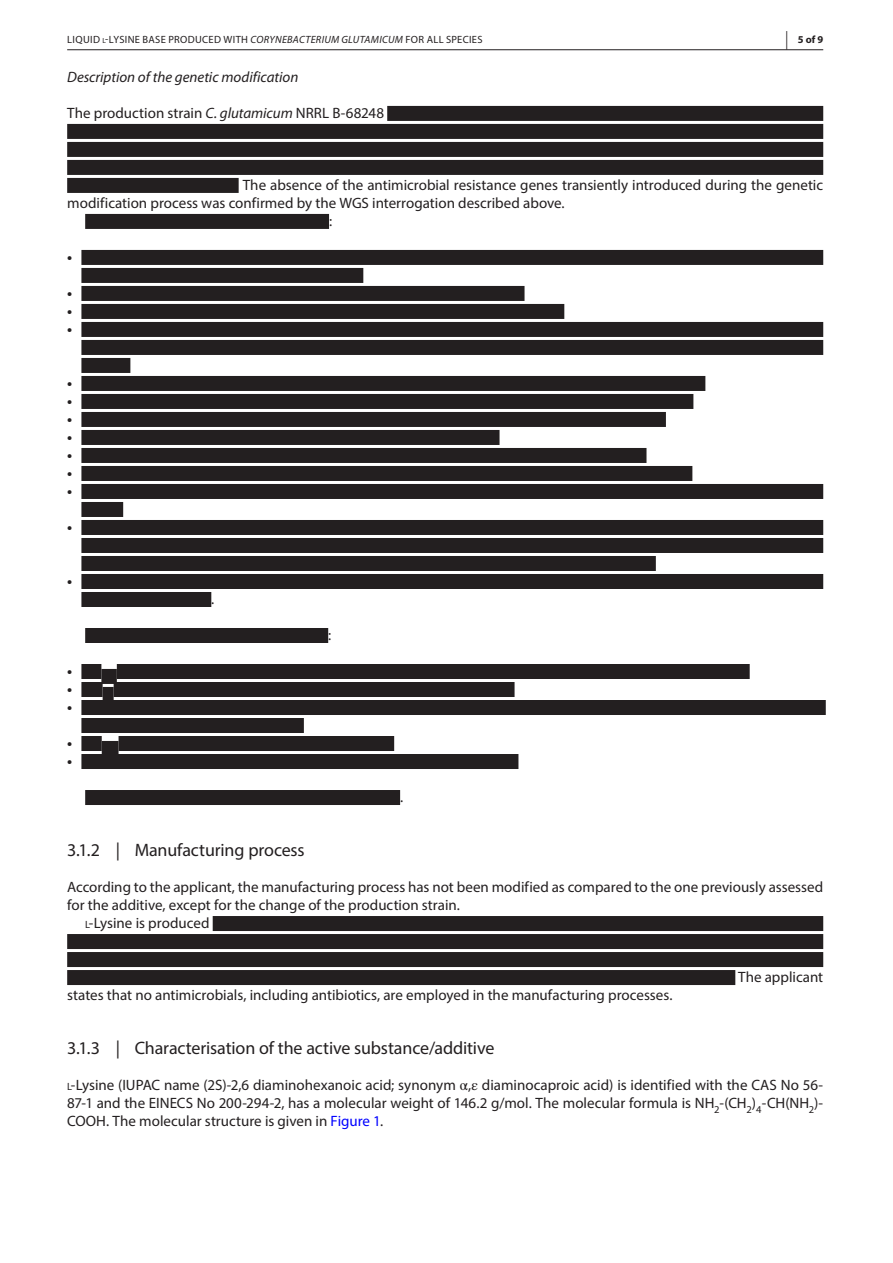
<style>
.page{position:relative;width:893px;height:1263px;background:#fff}
.page>*{position:absolute;margin:0;border:0;box-sizing:border-box;transform-origin:0 0}
.t1{font:18px "Myriad Pro";letter-spacing:-.01em;color:#231f20}
.t2{font:15px/18px "Myriad Pro";color:#231f20;text-align:justify}
.t3{font:italic 15px "Myriad Pro";color:#231f20}
.t4{font:700 15px/18px "Myriad Pro";color:#231f20;text-align:justify}
.t5{font:10.5px "Myriad Pro";letter-spacing:.035em;color:#231f20}
.t6{font:700 10.5px "Myriad Pro";color:#231f20}
.s1{font-size:7.35px}
.s2{font-style:italic}
.s3{font-size:18.6px}
.s4{font-size:10.5px}
.s5{font-family:"STIX"}
.s6{color:#00f}
</style>
<div class="page">
<hr style="left:67px;top:49px;width:756px;height:1px;background:#231f20">
<div style="left:387px;top:106px;width:436px;height:15px;background:#231f20"></div>
<div style="left:67px;top:124px;width:756px;height:15px;background:#231f20"></div>
<div style="left:67px;top:142px;width:756px;height:15px;background:#231f20"></div>
<div style="left:67px;top:160px;width:756px;height:15px;background:#231f20"></div>
<div style="left:67px;top:178px;width:172px;height:15px;background:#231f20"></div>
<div style="left:85px;top:214px;width:244px;height:15px;background:#231f20"></div>
<div style="left:81px;top:250px;width:742px;height:15px;background:#231f20"></div>
<div style="left:81px;top:268px;width:282px;height:15px;background:#231f20"></div>
<div style="left:81px;top:286px;width:443px;height:15px;background:#231f20"></div>
<div style="left:81px;top:304px;width:483px;height:15px;background:#231f20"></div>
<div style="left:81px;top:322px;width:742px;height:15px;background:#231f20"></div>
<div style="left:81px;top:340px;width:742px;height:15px;background:#231f20"></div>
<div style="left:81px;top:358px;width:49px;height:15px;background:#231f20"></div>
<div style="left:81px;top:376px;width:624px;height:15px;background:#231f20"></div>
<div style="left:81px;top:394px;width:612px;height:15px;background:#231f20"></div>
<div style="left:81px;top:412px;width:585px;height:15px;background:#231f20"></div>
<div style="left:81px;top:430px;width:419px;height:15px;background:#231f20"></div>
<div style="left:81px;top:448px;width:565px;height:15px;background:#231f20"></div>
<div style="left:81px;top:466px;width:611px;height:15px;background:#231f20"></div>
<div style="left:81px;top:484px;width:742px;height:15px;background:#231f20"></div>
<div style="left:81px;top:502px;width:42px;height:15px;background:#231f20"></div>
<div style="left:81px;top:520px;width:742px;height:15px;background:#231f20"></div>
<div style="left:81px;top:538px;width:742px;height:15px;background:#231f20"></div>
<div style="left:81px;top:556px;width:575px;height:15px;background:#231f20"></div>
<div style="left:81px;top:574px;width:742px;height:15px;background:#231f20"></div>
<div style="left:81px;top:592px;width:130px;height:15px;background:#231f20"></div>
<div style="left:85px;top:628px;width:243px;height:15px;background:#231f20"></div>
<div style="left:81px;top:664px;width:20px;height:15px;background:#231f20"></div>
<div style="left:101px;top:669px;width:16px;height:15px;background:#231f20"></div>
<div style="left:117px;top:664px;width:633px;height:15px;background:#231f20"></div>
<div style="left:81px;top:682px;width:22px;height:15px;background:#231f20"></div>
<div style="left:103px;top:687px;width:11px;height:15px;background:#231f20"></div>
<div style="left:114px;top:682px;width:401px;height:15px;background:#231f20"></div>
<div style="left:81px;top:700px;width:745px;height:15px;background:#231f20"></div>
<div style="left:81px;top:718px;width:223px;height:15px;background:#231f20"></div>
<div style="left:81px;top:736px;width:21px;height:15px;background:#231f20"></div>
<div style="left:102px;top:741px;width:17px;height:15px;background:#231f20"></div>
<div style="left:119px;top:736px;width:275px;height:15px;background:#231f20"></div>
<div style="left:81px;top:754px;width:437px;height:15px;background:#231f20"></div>
<div style="left:85px;top:790px;width:315px;height:15px;background:#231f20"></div>
<div style="left:213px;top:916px;width:610px;height:15px;background:#231f20"></div>
<div style="left:67px;top:934px;width:756px;height:15px;background:#231f20"></div>
<div style="left:67px;top:952px;width:756px;height:15px;background:#231f20"></div>
<div style="left:67px;top:970px;width:668px;height:15px;background:#231f20"></div>
<p class="t5" style="left:67px;top:33px;width:417px">LIQUID <span class="s1">l</span>-LYSINE BASE PRODUCED WITH <span class="s2">CORYNEBACTERIUM GLUTAMICUM</span> FOR ALL SPECIES</p>
<p class="t6" style="left:786px;top:32px;width:39px"><span class="s3">|</span> 5 of 9</p>
<p class="t3" style="left:67px;top:68px;width:233px">Description of the genetic modification</p>
<p class="t2" style="left:67px;top:104px;width:318px">The production strain <span class="s2">C. glutamicum</span> NRRL B-68248</p>
<p class="t2" style="left:243px;top:176px;width:582px">The absence of the antimicrobial resistance genes transiently introduced during the genetic</p>
<p class="t2" style="left:67px;top:194px;width:499px">modification process was confirmed by the WGS interrogation described above.</p>
<p class="t2" style="left:329px;top:212px;width:5px">:</p>
<p class="t4" style="left:67px;top:247px;width:7px">•</p>
<p class="t4" style="left:67px;top:283px;width:7px">• • •</p>
<p class="t4" style="left:67px;top:373px;width:7px">• • • • • • •</p>
<p class="t4" style="left:67px;top:517px;width:7px">•</p>
<p class="t4" style="left:67px;top:571px;width:7px">•</p>
<p class="t4" style="left:67px;top:661px;width:7px">• • •</p>
<p class="t4" style="left:67px;top:733px;width:7px">• •</p>
<p class="t2" style="left:211px;top:590px;width:5px">.</p>
<p class="t2" style="left:328px;top:626px;width:5px">:</p>
<p class="t2" style="left:400px;top:788px;width:5px">.</p>
<p class="t1" style="left:67px;top:839px;width:239px">3.1.2 | Manufacturing process</p>
<p class="t2" style="left:67px;top:878px;width:757px">According to the applicant, the manufacturing process has not been modified as compared to the one previously assessed</p>
<p class="t2" style="left:67px;top:896px;width:394px">for the additive, except for the change of the production strain.</p>
<p class="t2" style="left:85px;top:914px;width:126px"><span class="s4">l</span>-Lysine is produced</p>
<p class="t2" style="left:738px;top:968px;width:86px">The applicant</p>
<p class="t2" style="left:67px;top:986px;width:607px">states that no antimicrobials, including antibiotics, are employed in the manufacturing processes.</p>
<p class="t1" style="left:67px;top:1037px;width:429px">3.1.3 | Characterisation of the active substance/additive</p>
<p class="t2" style="left:67px;top:1076px;width:758px"><span class="s4">l</span>-Lysine (IUPAC name (2S)-2,6 diaminohexanoic acid; synonym <span class="s5">α</span>,<span class="s5">ε</span> diaminocaproic acid) is identified with the CAS No 56- 87-1 and the EINECS No 200-294-2, has a molecular weight of 146.2 g/mol. The molecular formula is NH<sub>2</sub>-(CH<sub>2</sub>)<sub>4</sub>-CH(NH<sub>2</sub>)- COOH. The molecular structure is given in <span class="s6">Figure 1</span>.</p>
</div>
